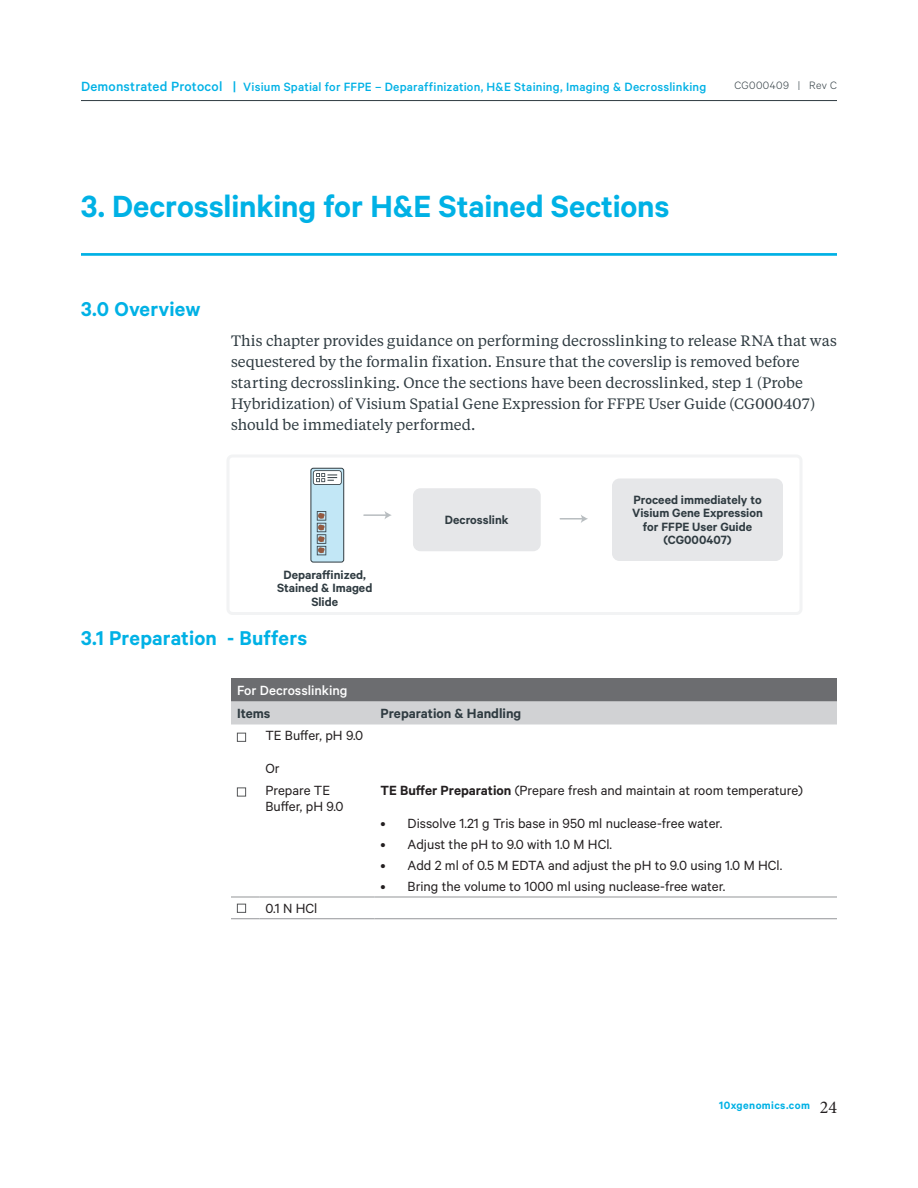
<style>
.page{position:relative;width:918px;height:1188px;background:#fff}
.page>*{position:absolute;margin:0;border:0;box-sizing:border-box;transform-origin:0 0}
.Cover_Title_TOC{font:600 34.5px "Calibre";letter-spacing:-.005em;color:#00b1e5}
.Section_Header_TOC{font:600 22.5px "Calibre";letter-spacing:.005em;color:#00b1e5}
.t1{font:18px "Minion Pro";color:#231f20}
.Body_Copy{font:15px/21px "Tiempos Text";letter-spacing:.005em;color:#2f3b41}
.Table_body{font:15px/16.5px "Calibre";color:#231f20}
.Table_subheader{font:600 15px "Calibre";color:#2f3b41}
.Table_header{font:500 15px "Calibre";color:#fff}
.IO_-_description{font:600 13.5px/13.5px "Calibre";color:#2f3b41;text-align:center}
.t2{font:500 13.5px "Calibre";letter-spacing:.015em;color:#00b1e5}
.t3{font:600 12px "Calibre";letter-spacing:.035em;color:#00b1e5}
.t4{font:300 12px "Calibre";letter-spacing:.035em;color:#2f3b41}
.s1{font-size:15px}
.s2{font-weight:600}
</style>
<div class="page">
<hr style="left:81px;top:100px;width:756px;height:1px;background:#2f3b41">
<hr style="left:81px;top:253px;width:756px;height:3px;background:#00b1e5">
<div style="left:231px;top:678px;width:606px;height:23px;background:#6c6d70"></div>
<div style="left:231px;top:701px;width:606px;height:23px;background:#d1d2d4"></div>
<svg style="left:231px;top:897px;width:28px;height:1px"></svg>
<hr style="left:259px;top:897px;width:116px;height:1px;background:#939598">
<hr style="left:375px;top:897px;width:462px;height:1px;background:#939598">
<svg style="left:231px;top:918px;width:28px;height:1px"></svg>
<hr style="left:259px;top:918px;width:116px;height:1px;background:#939598">
<hr style="left:375px;top:918px;width:462px;height:1px;background:#939598">
<div style="left:237px;top:733px;width:9px;height:9px;border:1px solid #57585a"></div>
<div style="left:237px;top:788px;width:9px;height:8px;border:1px solid #57585a"></div>
<div style="left:237px;top:904px;width:9px;height:9px;border:1px solid #57585a"></div>
<div style="left:226px;top:454px;width:576px;height:161px;border:3px solid #f2f3f4;border-radius:4px"></div>
<div style="left:311px;top:468px;width:33px;height:94px;background:#c2e7f6;border-radius:2px"></div>
<div style="left:310px;top:468px;width:34px;height:95px;border:1px solid #303b41;border-radius:2px"></div>
<svg style="left:313px;top:470px;width:29px;height:15px"></svg>
<svg style="left:317px;top:511px;width:9px;height:44px"></svg>
<hr style="left:364px;top:514px;width:22px;height:2px;background:#b8bdc0">
<svg style="left:384px;top:511px;width:8px;height:8px"></svg>
<div style="left:413px;top:488px;width:128px;height:63px;background:#e6e7e9;border-radius:8px"></div>
<hr style="left:560px;top:518px;width:22px;height:2px;background:#b8bdc0">
<svg style="left:581px;top:515px;width:7px;height:8px"></svg>
<div style="left:612px;top:478px;width:171px;height:83px;background:#e6e7e9;border-radius:8px"></div>
<p class="t2" style="left:81px;top:79px;width:627px"><span class="s1">Demonstrated Protocol |</span> Visium Spatial for FFPE – Deparaffinization, H&amp;E Staining, Imaging &amp; Decrosslinking</p>
<p class="t4" style="left:734px;top:78px;width:104px">CG000409 | Rev C</p>
<p class="Cover_Title_TOC" style="left:81px;top:185px;width:590px">3. Decrosslinking for H&amp;E Stained Sections</p>
<p class="Section_Header_TOC" style="left:81px;top:296px;width:121px">3.0 Overview</p>
<p class="Body_Copy" style="left:231px;top:330px;width:608px">This chapter provides guidance on performing decrosslinking to release RNA that was sequestered by the formalin fixation. Ensure that the coverslip is removed before starting decrosslinking. Once the sections have been decrosslinked, step 1 (Probe Hybridization) of Visium Spatial Gene Expression for FFPE User Guide (CG000407) should be immediately performed.</p>
<p class="IO_-_description" style="left:277px;top:567px;width:97px">Deparaffinized,<br>Stained &amp; Imaged<br>Slide</p>
<p class="IO_-_description" style="left:445px;top:513px;width:65px">Decrosslink</p>
<p class="IO_-_description" style="left:632px;top:493px;width:132px">Proceed immediately to<br>Visium Gene Expression for FFPE User Guide (CG000407)</p>
<p class="Section_Header_TOC" style="left:81px;top:624px;width:228px">3.1 Preparation - Buffers</p>
<p class="Table_header" style="left:237px;top:682px;width:112px">For Decrosslinking</p>
<p class="Table_subheader" style="left:237px;top:705px;width:35px">Items</p>
<p class="Table_subheader" style="left:381px;top:705px;width:142px">Preparation &amp; Handling</p>
<p class="Table_body" style="left:265px;top:727px;width:99px">TE Buffer, pH 9.0</p>
<p class="Table_body" style="left:265px;top:760px;width:16px">Or</p>
<p class="Table_body" style="left:265px;top:782px;width:80px">Prepare TE<br>Buffer, pH 9.0</p>
<p class="Table_body" style="left:381px;top:782px;width:424px"><span class="s2">TE Buffer Preparation</span> (Prepare fresh and maintain at room temperature)</p>
<p class="Table_body" style="left:381px;top:815px;width:343px">• Dissolve 1.21 g Tris base in 950 ml nuclease-free water.</p>
<p class="Table_body" style="left:381px;top:836px;width:233px">• Adjust the pH to 9.0 with 1.0 M HCl.</p>
<p class="Table_body" style="left:381px;top:857px;width:403px">• Add 2 ml of 0.5 M EDTA and adjust the pH to 9.0 using 1.0 M HCl.</p>
<p class="Table_body" style="left:381px;top:878px;width:346px">• Bring the volume to 1000 ml using nuclease-free water.</p>
<p class="Table_body" style="left:265px;top:899px;width:54px">0.1 N HCl</p>
<p class="t3" style="left:719px;top:1098px;width:92px">10xgenomics.com</p>
<p class="t1" style="left:820px;top:1095px;width:19px">24</p>
</div>
